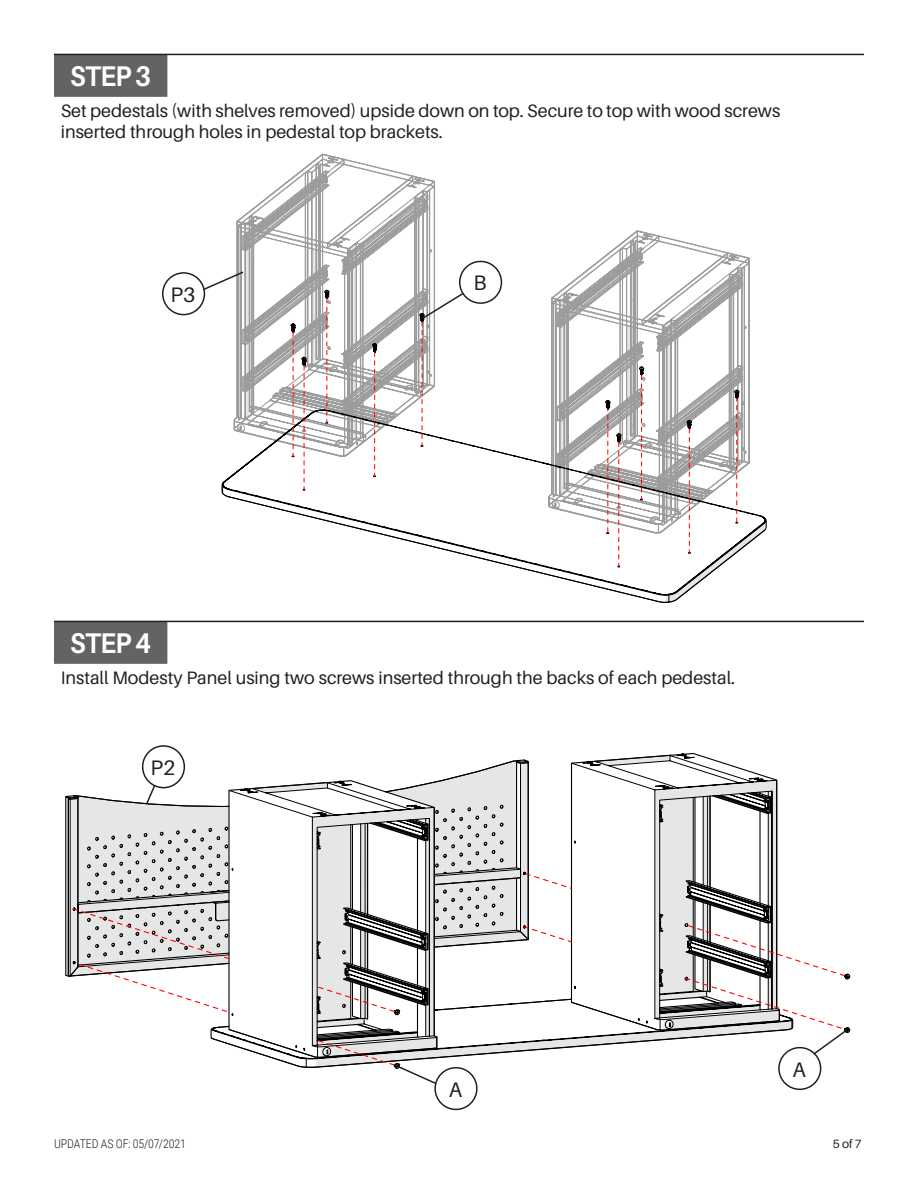
<style>
.page{position:relative;width:918px;height:1188px;background:#fff}
.page>*{position:absolute;margin:0;border:0;box-sizing:border-box;transform-origin:0 0}
.Section_Title_Headin{font:700 28.5px "Aileron";letter-spacing:-.025em;color:#fff;scale:.9 1}
.t1{font:21px "Aileron";color:#231f20}
.t2{font:18px/21.6px "Aileron";color:#231f20}
.Version{font:300 12px "Roboto Condensed";letter-spacing:-.005em;color:#231f20}
.parts_needed_center{font:12px "Aileron";color:#231f20}
</style>
<div class="page">
<div style="left:54px;top:54px;width:113px;height:43px;background:#636366;border:2px solid #636366"></div>
<hr style="left:54px;top:54px;width:810px;height:1px;background:#231f20">
<div style="left:54px;top:621px;width:113px;height:43px;background:#636366;border:2px solid #636366"></div>
<hr style="left:54px;top:621px;width:810px;height:1px;background:#231f20">
<svg style="left:221px;top:443px;width:498px;height:160px"></svg>
<svg style="left:525px;top:230px;width:242px;height:337px"></svg>
<svg style="left:846px;top:973px;width:5px;height:7px"></svg>
<div style="left:162px;top:272px;width:43px;height:43px;border:2px solid #231f20;border-radius:50%"></div>
<div style="left:459px;top:261px;width:43px;height:43px;border:2px solid #231f20;border-radius:50%"></div>
<div style="left:142px;top:745px;width:43px;height:43px;border:2px solid #231f20;border-radius:50%"></div>
<div style="left:434px;top:1067px;width:44px;height:43px;border:2px solid #231f20;border-radius:50%"></div>
<div style="left:778px;top:1047px;width:43px;height:43px;border:2px solid #231f20;border-radius:50%"></div>
<svg style="left:65px;top:752px;width:729px;height:333px"></svg>
<svg style="left:812px;top:1025px;width:39px;height:31px"></svg>
<svg style="left:202px;top:153px;width:263px;height:337px"></svg>
<p class="Section_Title_Headin" style="left:70px;top:61px;width:92px">STEP 3</p>
<p class="t2" style="left:61px;top:100px;width:721px">Set pedestals (with shelves removed) upside down on top. Secure to top with wood screws inserted through holes in pedestal top brackets.</p>
<p class="t1" style="left:171px;top:283px;width:26px">P3</p>
<p class="Section_Title_Headin" style="left:70px;top:628px;width:92px">STEP 4</p>
<p class="t1" style="left:473px;top:272px;width:15px">B</p>
<p class="t2" style="left:61px;top:668px;width:676px">Install Modesty Panel using two screws inserted through the backs of each pedestal.</p>
<p class="t1" style="left:151px;top:756px;width:26px">P2</p>
<p class="t1" style="left:449px;top:1078px;width:15px">A</p>
<p class="t1" style="left:792px;top:1058px;width:15px">A</p>
<p class="Version" style="left:54px;top:1135px;width:134px">UPDATED AS OF: 05/07/2021</p>
<p class="parts_needed_center" style="left:833px;top:1137px;width:31px">5 of 7</p>
</div>
